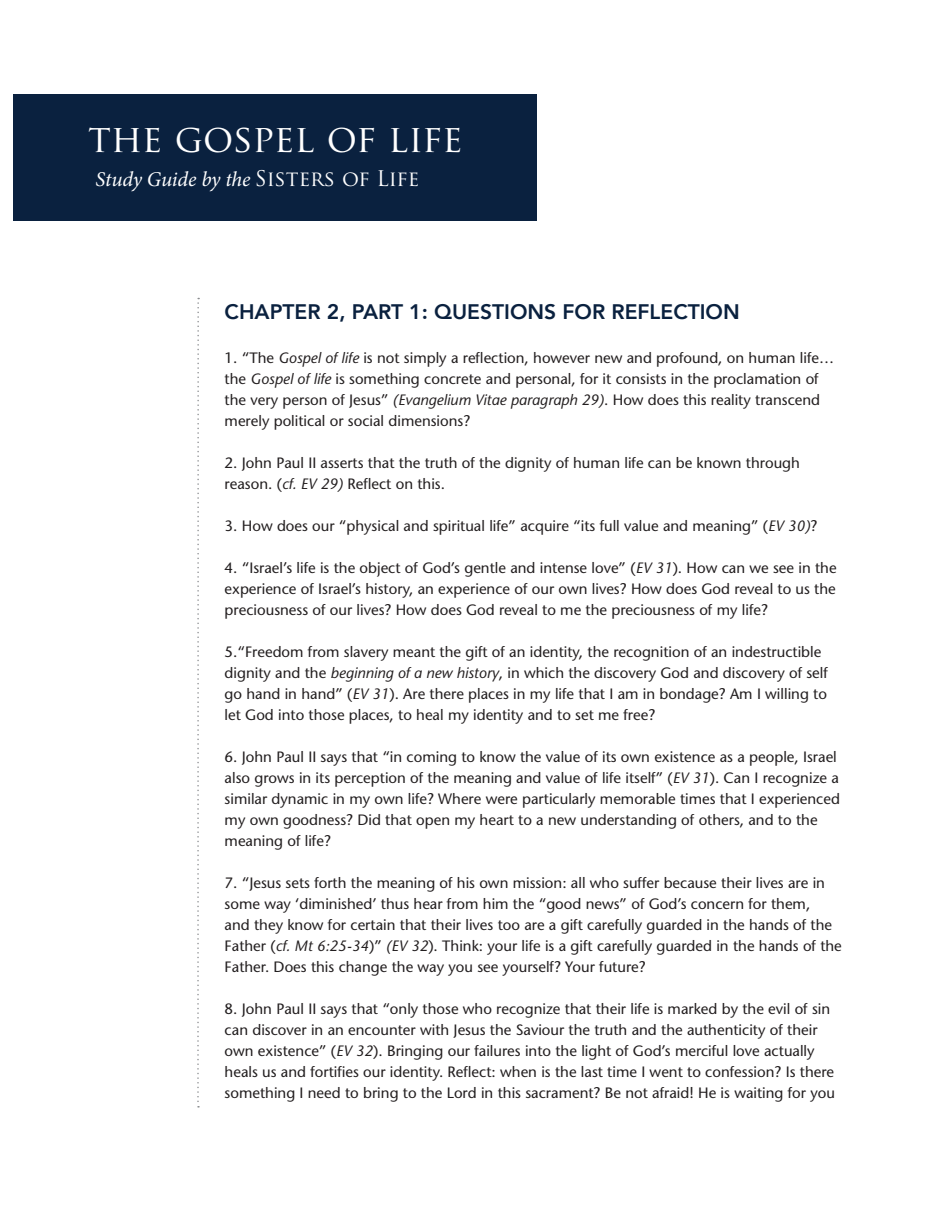
<style>
.page{position:relative;width:945px;height:1215px;background:#fff}
.page>*{position:absolute;margin:0;border:0;box-sizing:border-box;transform-origin:0 0}
.t1{font:37.5px "Trajan Pro";color:#fff}
.t2{font:800 21px "Avenir";color:#0a213f}
.t3{font:italic 21px "Minion Pro";letter-spacing:-.01em;color:#fff}
.t4{font:15px/21px "Stone Sans";color:#231f20}
.s1{font-family:"Trajan Pro";font-style:normal}
.s2{font-style:italic}
</style>
<div class="page">
<div style="left:14px;top:94px;width:523px;height:127px;background:#0a213f"></div>
<svg style="left:197px;top:298px;width:2px;height:810px"></svg>
<p class="t1" style="left:88px;top:115px;width:376px">the gospel of life</p>
<p class="t3" style="left:96px;top:165px;width:325px">Study Guide by the <span class="s1">Sisters of Life</span></p>
<p class="t2" style="left:225px;top:295px;width:517px">CHAPTER 2, PART 1: QUESTIONS FOR REFLECTION</p>
<p class="t4" style="left:225px;top:348px;width:611px">1. “The <span class="s2">Gospel of life</span> is not simply a reflection, however new and profound, on human life… the <span class="s2">Gospel of life</span> is something concrete and personal, for it consists in the proclamation of the very person of Jesus” <span class="s2">(Evangelium Vitae paragraph 29)</span>. How does this reality transcend merely political or social dimensions?</p>
<p class="t4" style="left:225px;top:453px;width:577px">2. John Paul II asserts that the truth of the dignity of human life can be known through</p>
<p class="t4" style="left:225px;top:474px;width:222px">reason. (<span class="s2">cf. EV 29)</span> Reflect on this.</p>
<p class="t4" style="left:225px;top:516px;width:594px">3. How does our “physical and spiritual life” acquire “its full value and meaning” (<span class="s2">EV 30)</span>?</p>
<p class="t4" style="left:225px;top:558px;width:614px;text-align:justify">4. “Israel’s life is the object of God’s gentle and intense love” (<span class="s2">EV 31</span>). How can we see in the experience of Israel’s history, an experience of our own lives? How does God reveal to us the preciousness of our lives? How does God reveal to me the preciousness of my life?</p>
<p class="t4" style="left:225px;top:642px;width:605px">5.“Freedom from slavery meant the gift of an identity, the recognition of an indestructible dignity and the <span class="s2">beginning of a new history</span>, in which the discovery God and discovery of self go hand in hand” (<span class="s2">EV 31</span>). Are there places in my life that I am in bondage? Am I willing to let God into those places, to heal my identity and to set me free?</p>
<p class="t4" style="left:225px;top:747px;width:617px">6. John Paul II says that “in coming to know the value of its own existence as a people, Israel also grows in its perception of the meaning and value of life itself” (<span class="s2">EV 31</span>). Can I recognize a similar dynamic in my own life? Where were particularly memorable times that I experienced my own goodness? Did that open my heart to a new understanding of others, and to the meaning of life?</p>
<p class="t4" style="left:225px;top:873px;width:619px">7. “Jesus sets forth the meaning of his own mission: all who suffer because their lives are in some way ‘diminished’ thus hear from him the “good news” of God’s concern for them,<br>and they know for certain that their lives too are a gift carefully guarded in the hands of the Father (<span class="s2">cf. Mt 6:25-34</span>)” <span class="s2">(EV 32</span>). Think: your life is a gift carefully guarded in the hands of the Father. Does this change the way you see yourself? Your future?</p>
<p class="t4" style="left:225px;top:999px;width:612px">8. John Paul II says that “only those who recognize that their life is marked by the evil of sin can discover in an encounter with Jesus the Saviour the truth and the authenticity of their own existence” (<span class="s2">EV 32</span>). Bringing our failures into the light of God’s merciful love actually heals us and fortifies our identity. Reflect: when is the last time I went to confession? Is there something I need to bring to the Lord in this sacrament? Be not afraid! He is waiting for you</p>
</div>
